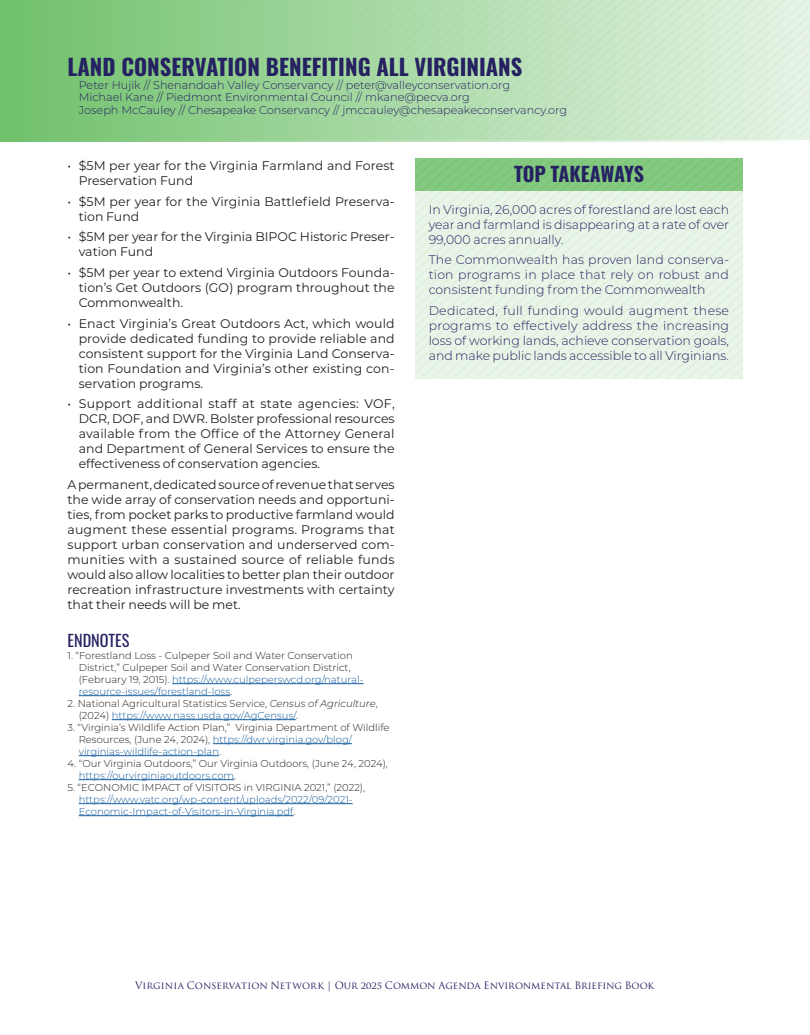
<style>
.page{position:relative;width:810px;height:1035px;background:#fff}
.page>*{position:absolute;margin:0;border:0;box-sizing:border-box;transform-origin:0 0}
.H3_-_Paper_Titles{font:700 22.5px "Oswald";color:#262262}
.t1{font:700 20px "Oswald";letter-spacing:-.01em;color:#262262}
.t2{font:16.25px "Oswald";color:#252161}
.BB_COLUMNS{font:12.5px/15px "Montserrat";color:#231f20;text-align:justify}
.TOP_TAKEAWAYS{font:300 12.5px/15px "Montserrat";color:#262262;text-align:justify}
.H3_-_Paper_Titles-2{font:300 11.25px "Montserrat";color:#262262}
.Endnotes{font:300 10px/12px "Montserrat";color:#231f20}
.Endnotes-2{font:300 10px/12px "Montserrat";color:#175d9e}
.t3{font:10px "Trajan Pro";color:#262262}
.s1{color:#175d9e}
.s2{font-style:italic}
.s3{color:#231f20}
</style>
<div class="page">
<hr style="left:172px;top:683px;width:192px;height:1px;background:#175d9e">
<hr style="left:79px;top:695px;width:151px;height:1px;background:#175d9e">
<hr style="left:112px;top:719px;width:184px;height:1px;background:#175d9e">
<hr style="left:213px;top:743px;width:139px;height:1px;background:#175d9e">
<hr style="left:79px;top:755px;width:140px;height:1px;background:#175d9e">
<hr style="left:79px;top:779px;width:155px;height:1px;background:#175d9e">
<hr style="left:79px;top:803px;width:274px;height:1px;background:#175d9e">
<hr style="left:79px;top:815px;width:214px;height:1px;background:#175d9e">
<svg style="left:415px;top:158px;width:328px;height:221px;background:#d7edd6"></svg>
<div style="left:0;top:0;width:810px;height:141px;background:linear-gradient(to right,#6fc06a,#e5f3e4)"></div>
<p class="H3_-_Paper_Titles" style="left:68px;top:55px;width:456px">LAND CONSERVATION BENEFITING ALL VIRGINIANS</p>
<p class="H3_-_Paper_Titles-2" style="left:79px;top:77px;width:433px">Peter Hujik // Shenandoah Valley Conservancy // peter@valleyconservation.org</p>
<p class="H3_-_Paper_Titles-2" style="left:79px;top:90px;width:393px">Michael Kane // Piedmont Environmental Council // mkane@pecva.org</p>
<p class="H3_-_Paper_Titles-2" style="left:79px;top:102px;width:490px">Joseph McCauley // Chesapeake Conservancy // jmccauley@chesapeakeconservancy.org</p>
<p class="BB_COLUMNS" style="left:79px;top:158px;width:317px;text-indent:-11px">• $5M per year for the Virginia Farmland and Forest<br>Preservation Fund</p>
<p class="BB_COLUMNS" style="left:79px;top:193px;width:317px;text-indent:-11px">• $5M per year for the Virginia Battlefield Preserva&shy;tion Fund</p>
<p class="BB_COLUMNS" style="left:79px;top:229px;width:317px;text-indent:-11px">• $5M per year for the Virginia BIPOC Historic Preser&shy;vation Fund</p>
<p class="BB_COLUMNS" style="left:79px;top:265px;width:317px;text-indent:-11px">• $5M per year to extend Virginia Outdoors Founda&shy;tion’s Get Outdoors (GO) program throughout the Commonwealth.</p>
<p class="BB_COLUMNS" style="left:79px;top:315px;width:318px;text-indent:-11px">• Enact Virginia’s Great Outdoors Act, which would provide dedicated funding to provide reliable and consistent support for the Virginia Land Conserva&shy;tion Foundation and Virginia’s other existing con&shy;servation programs.</p>
<p class="BB_COLUMNS" style="left:79px;top:396px;width:317px;text-indent:-11px">• Support additional staff at state agencies: VOF, DCR, DOF, and DWR. Bolster professional resources available from the Office of the Attorney General and Department of General Services to ensure the effectiveness of conservation agencies.</p>
<p class="BB_COLUMNS" style="left:68px;top:476px;width:329px">A permanent, dedicated source of revenue that serves the wide array of conservation needs and opportuni&shy;ties, from pocket parks to productive farmland would augment these essential programs. Programs that support urban conservation and underserved com&shy;munities with a sustained source of reliable funds would also allow localities to better plan their outdoor recreation infrastructure investments with certainty that their needs will be met.</p>
<p class="t2" style="left:68px;top:626px;width:64px">ENDNOTES</p>
<p class="Endnotes" style="left:79px;top:649px;width:286px;text-indent:-11px">1. “Forestland Loss - Culpeper Soil and Water Conservation District,” Culpeper Soil and Water Conservation District, (February 19, 2015). <span class="s1">https://www.culpeperswcd.org/natural&shy;resource-issues/forestland-loss</span>.</p>
<p class="Endnotes" style="left:79px;top:697px;width:300px;text-indent:-11px">2. National Agricultural Statistics Service, <span class="s2">Census of Agriculture</span>, (2024) <span class="s1">https://www.nass.usda.gov/AgCensus/</span>.</p>
<p class="Endnotes" style="left:79px;top:721px;width:312px;text-indent:-11px">3. “Virginia’s Wildlife Action Plan,” Virginia Department of Wildlife<br>Resources, (June 24, 2024), <span class="s1">https://dwr.virginia.gov/blog/ virginias-wildlife-action-plan</span>.</p>
<p class="Endnotes" style="left:79px;top:757px;width:311px;text-indent:-11px">4. “Our Virginia Outdoors,” Our Virginia Outdoors, (June 24, 2024), <span class="s1">https://ourvirginiaoutdoors.com</span>.</p>
<p class="Endnotes-2" style="left:79px;top:781px;width:288px;text-indent:-11px"><span class="s3">5. “ECONOMIC IMPACT of VISITORS in VIRGINIA 2021,” (2022), </span>https://www.vatc.org/wp-content/uploads/2022/09/2021-<br>Economic-Impact-of-Visitors-in-Virginia.pdf<span class="s3">.</span></p>
<p class="t1" style="left:514px;top:164px;width:132px">TOP TAKEAWAYS</p>
<p class="TOP_TAKEAWAYS" style="left:429px;top:201px;width:302px">In Virginia, 26,000 acres of forestland are lost each year and farmland is disappearing at a rate of over 99,000 acres annually.</p>
<p class="TOP_TAKEAWAYS" style="left:429px;top:252px;width:302px">The Commonwealth has proven land conserva&shy;tion programs in place that rely on robust and consistent funding from the Commonwealth</p>
<p class="TOP_TAKEAWAYS" style="left:429px;top:303px;width:302px">Dedicated, full funding would augment these programs to effectively address the increasing loss of working lands, achieve conservation goals, and make public lands accessible to all Virginians.</p>
<p class="t3" style="left:135px;top:979px;width:521px">Virginia Conservation Network | Our 2025 Common Agenda Environmental Briefing Book</p>
</div>
